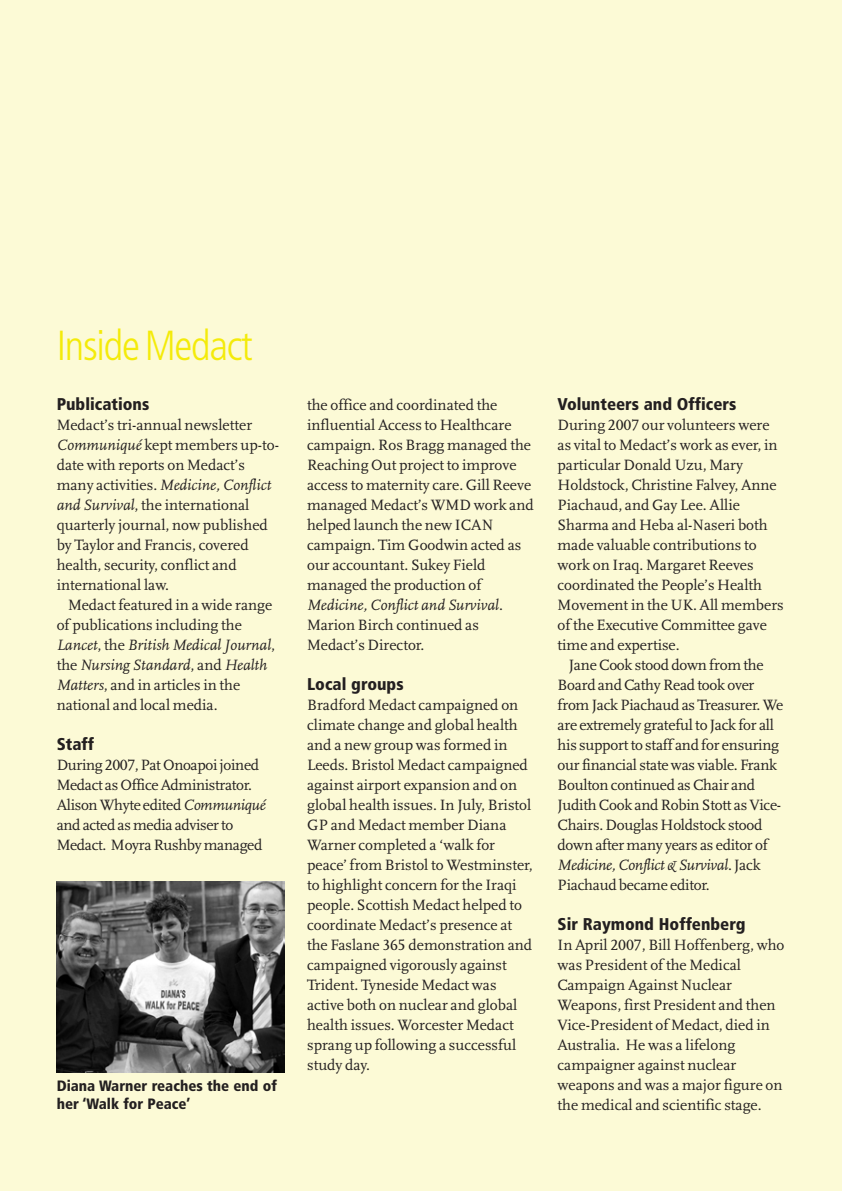
<style>
.page{position:relative;width:842px;height:1191px;background:#fcfad6}
.page>*{position:absolute;margin:0;border:0;box-sizing:border-box;transform-origin:0 0}
.t1{font:300 condensed 42px "Frutiger";letter-spacing:-.03em;color:#f4eb0a}
.t2{font:900 condensed 17px "Frutiger";color:#231f20}
.t3{font:15.6px/20px "Scala LF";color:#231f20}
.t4{font:15.6px/20px "Scala LF";letter-spacing:-.02em;color:#231f20}
.t5{font:900 condensed 15px/18px "Frutiger";color:#231f20}
.s1{font-style:italic}
</style>
<div class="page">
<img style="left:57px;top:881px;width:227px;height:191px">
<h1 class="t1" style="left:57px;top:329px;width:198px">Inside Medact</h1>
<p class="t2" style="left:57px;top:397px;width:94px">Publications</p>
<p class="t3" style="left:57px;top:416px;width:224px">Medact’s tri-annual newsletter<br><span class="s1">Communiqué</span> kept members up-to&shy;date with reports on Medact’s many activities. <span class="s1">Medicine, Conflict and Survival</span>, the international quarterly journal, now published by Taylor and Francis, covered health, security, conflict and international law.</p>
<p class="t3" style="left:57px;top:596px;width:220px;text-indent:11px">Medact featured in a wide range of publications including the<br><span class="s1">Lancet</span>, the <span class="s1">British Medical Journal</span>, the <span class="s1">Nursing Standard</span>, and <span class="s1">Health<br>Matters</span>, and in articles in the national and local media.</p>
<p class="t2" style="left:57px;top:737px;width:39px">Staff</p>
<p class="t4" style="left:57px;top:756px;width:211px">During 2007, Pat Onoapoi joined<br>Medact as Office Administrator.<br>Alison Whyte edited <span class="s1">Communiqué </span>and acted as media adviser to<br>Medact. Moyra Rushby managed</p>
<p class="t5" style="left:57px;top:1078px;width:222px">Diana Warner reaches the end of her ‘Walk for Peace’</p>
<p class="t3" style="left:307px;top:396px;width:228px">the office and coordinated the influential Access to Healthcare campaign. Ros Bragg managed the<br>Reaching Out project to improve access to maternity care. Gill Reeve managed Medact’s WMD work and helped launch the new ICAN campaign. Tim Goodwin acted as our accountant. Sukey Field managed the production of<br><span class="s1">Medicine, Conflict and Survival</span>.<br>Marion Birch continued as<br>Medact’s Director.</p>
<p class="t2" style="left:307px;top:677px;width:98px">Local groups</p>
<p class="t3" style="left:307px;top:696px;width:227px">Bradford Medact campaigned on climate change and global health and a new group was formed in<br>Leeds. Bristol Medact campaigned against airport expansion and on global health issues. In July, Bristol<br>GP and Medact member Diana<br>Warner completed a ‘walk for peace’ from Bristol to Westminster, to highlight concern for the Iraqi people. Scottish Medact helped to coordinate Medact’s presence at the Faslane 365 demonstration and campaigned vigorously against<br>Trident. Tyneside Medact was active both on nuclear and global health issues. Worcester Medact sprang up following a successful study day.</p>
<p class="t2" style="left:557px;top:397px;width:180px">Volunteers and Officers</p>
<p class="t3" style="left:557px;top:416px;width:228px">During 2007 our volunteers were as vital to Medact’s work as ever, in particular Donald Uzu, Mary<br>Holdstock, Christine Falvey, Anne<br>Piachaud, and Gay Lee. Allie<br>Sharma and Heba al-Naseri both made valuable contributions to work on Iraq. Margaret Reeves coordinated the People’s Health<br>Movement in the UK. All members of the Executive Committee gave time and expertise.</p>
<p class="t3" style="left:557px;top:656px;width:227px;text-indent:11px">Jane Cook stood down from the Board and Cathy Read took over from Jack Piachaud as Treasurer. We are extremely grateful to Jack for all his support to staff and for ensuring our financial state was viable. Frank Boulton continued as Chair and Judith Cook and Robin Stott as Vice-Chairs. Douglas Holdstock stood down after many years as editor of <span class="s1">Medicine, Conflict &amp; Survival</span>. Jack Piachaud became editor.</p>
<p class="t2" style="left:557px;top:917px;width:190px">Sir Raymond Hoffenberg</p>
<p class="t3" style="left:557px;top:936px;width:228px">In April 2007, Bill Hoffenberg, who was President of the Medical<br>Campaign Against Nuclear<br>Weapons, first President and then<br>Vice-President of Medact, died in<br>Australia. He was a lifelong campaigner against nuclear weapons and was a major figure on the medical and scientific stage.</p>
</div>
